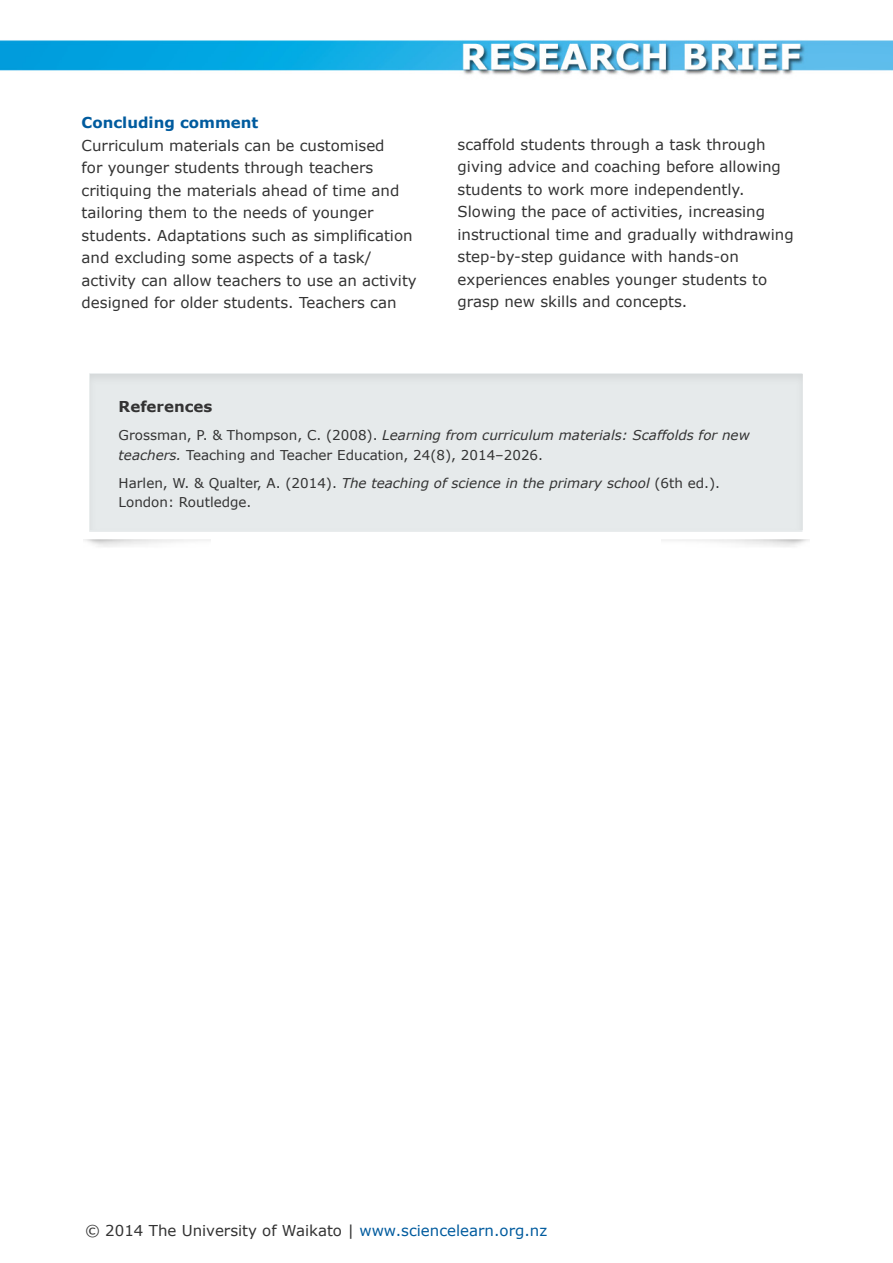
<style>
.page{position:relative;width:893px;height:1263px;background:#fff}
.page>*{position:absolute;margin:0;border:0;box-sizing:border-box;transform-origin:0 0}
.basic_no_space{font:15px/22.5px "Verdana";color:#333}
.sub_blue_head{font:700 15px "Verdana";color:#005b9e}
.refs_head{font:700 15px "Verdana";color:#333}
.refs{font:13.5px/19.5px "Verdana";color:#333}
.s1{font-style:italic}
.s2{color:#005b9e}
</style>
<div class="page">
<img style="left:0;top:40px;width:893px;height:35px">
<svg style="left:89px;top:530px;width:714px;height:2px"></svg>
<div style="left:88px;top:373px;width:715px;height:157px;background:#e6eaeb"></div>
<p class="sub_blue_head" style="left:82px;top:113px;width:178px">Concluding comment</p>
<p class="basic_no_space" style="left:82px;top:134px;width:337px">Curriculum materials can be customised<br>for younger students through teachers critiquing the materials ahead of time and tailoring them to the needs of younger students. Adaptations such as simplification and excluding some aspects of a task/ activity can allow teachers to use an activity designed for older students. Teachers can</p>
<p class="basic_no_space" style="left:458px;top:133px;width:338px">scaffold students through a task through giving advice and coaching before allowing students to work more independently.<br>Slowing the pace of activities, increasing instructional time and gradually withdrawing step-by-step guidance with hands-on experiences enables younger students to grasp new skills and concepts.</p>
<p class="refs_head" style="left:119px;top:397px;width:95px">References</p>
<p class="refs" style="left:119px;top:426px;width:633px">Grossman, P. &amp; Thompson, C. (2008). <span class="s1">Learning from curriculum materials: Scaffolds for new teachers.</span> Teaching and Teacher Education, 24(8), 2014–2026.</p>
<p class="refs" style="left:119px;top:473px;width:603px">Harlen, W. &amp; Qualter, A. (2014). <span class="s1">The teaching of science in the primary school</span> (6th ed.).<br>London: Routledge.</p>
<p class="basic_no_space" style="left:85px;top:1220px;width:464px">© 2014 The University of Waikato | <span class="s2">www.sciencelearn.org.nz</span></p>
</div>
